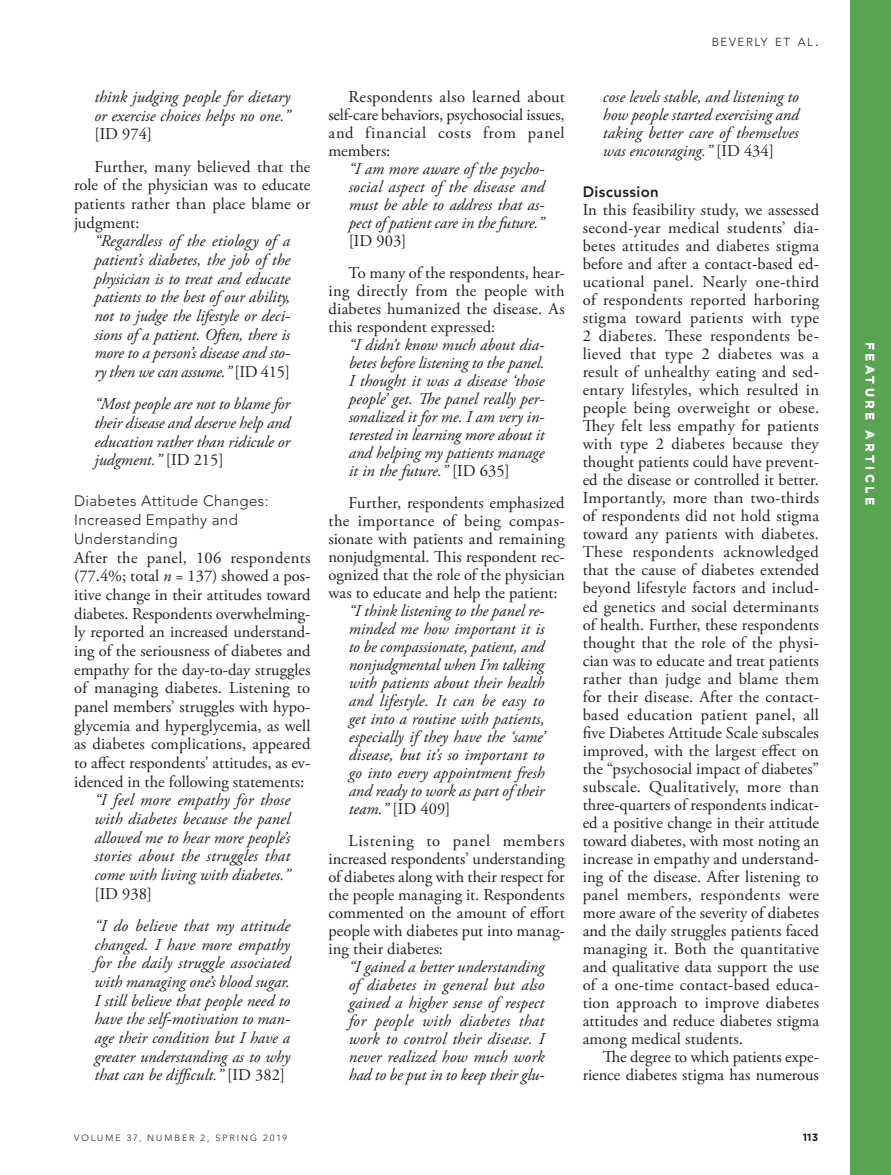
<style>
.page{position:relative;width:891px;height:1175px;background:#fff}
.page>*{position:absolute;margin:0;border:0;box-sizing:border-box;transform-origin:0 0}
.BODY_-_1st_PARA{font:16.5px/18px "Adobe Garamond Pro";color:#231f20;text-align:justify}
.Indented_Italic{font:italic 16.5px/18px "Adobe Garamond Pro";color:#231f20;text-align:justify}
.BODY_-_2nd_PARA{font:16.5px/18px "Adobe Garamond Pro";letter-spacing:.005em;color:#231f20;text-align:justify}
.H3_-_LIGHT{font:300 15px/18.6px "Avenir LT Std";letter-spacing:.025em;color:#231f20}
.H1_-_BOLD{font:800 15px "Avenir LT Std";letter-spacing:.025em;color:#231f20}
.t1{font:700 12px "Gotham";letter-spacing:.28em;color:#fff}
.t2{font:300 11.55px "Avenir LT Std";letter-spacing:.145em;color:#231f20}
.t3{font:700 10.5px "Gotham";color:#231f20}
.t4{font:300 9px "Avenir LT Std";letter-spacing:.215em;color:#231f20}
.s1{font-style:normal}
.s2{font-style:italic}
.s3{font-size:16.5px}
</style>
<div class="page">
<div style="left:850px;top:0;width:41px;height:1174px;background:#57a453"></div>
<p class="Indented_Italic" style="left:94px;top:88px;width:197px;line-height:18.6px">think judging people for dietary or exercise choices helps no one.” <span class="s1">[ID 974]</span></p>
<p class="BODY_-_2nd_PARA" style="left:74px;top:158px;width:238px;line-height:18.6px;text-indent:20px">Further, many believed that the role of the physician was to educate patients rather than place blame or judgment:</p>
<p class="Indented_Italic" style="left:94px;top:232px;width:197px;line-height:18.6px">“Regardless of the etiology of a patient’s diabetes, the job of the physician is to treat and educate patients to the best of our ability, not to judge the lifestyle or deci&shy;sions of a patient. Often, there is more to a person’s disease and sto&shy;ry then we can assume.” <span class="s1">[ID 415]</span></p>
<p class="Indented_Italic" style="left:94px;top:395px;width:197px;line-height:18.6px">“Most people are not to blame for their disease and deserve help and education rather than ridicule or judgment.” <span class="s1">[ID 215]</span></p>
<p class="H3_-_LIGHT" style="left:74px;top:492px;width:196px">Diabetes Attitude Changes:<br>Increased Empathy and<br>Understanding</p>
<p class="BODY_-_1st_PARA" style="left:74px;top:548px;width:238px;line-height:18.6px">After the panel, 106 respondents (77.4%; total <span class="s2">n</span> = 137) showed a pos&shy;itive change in their attitudes toward diabetes. Respondents overwhelming&shy;ly reported an increased understand&shy;ing of the seriousness of diabetes and empathy for the day-to-day struggles of managing diabetes. Listening to panel members’ struggles with hypo&shy;glycemia and hyperglycemia, as well as diabetes complications, appeared to affect respondents’ attitudes, as ev&shy;idenced in the following statements:</p>
<p class="Indented_Italic" style="left:94px;top:791px;width:197px;line-height:18.6px">“I feel more empathy for those with diabetes because the panel allowed me to hear more people’s stories about the struggles that come with living with diabetes.” <span class="s1">[ID 938]</span></p>
<p class="Indented_Italic" style="left:94px;top:917px;width:197px;line-height:18.6px">“I do believe that my attitude changed. I have more empathy for the daily struggle associated with managing one’s blood sugar.<br>I still believe that people need to have the self-motivation to man&shy;age their condition but I have a greater understanding as to why that can be difficult.” <span class="s1">[ID 382]</span></p>
<p class="t2" style="left:712px;top:35px;width:109px">BEVERLY ET AL<span class="s3">.</span></p>
<p class="BODY_-_2nd_PARA" style="left:328px;top:88px;width:238px;text-indent:20px">Respondents also learned about self-care behaviors, psychosocial issues, and financial costs from panel members:</p>
<p class="Indented_Italic" style="left:349px;top:160px;width:197px">“I am more aware of the psycho&shy;social aspect of the disease and must be able to address that as&shy;pect of patient care in the future.” <span class="s1">[ID 903]</span></p>
<p class="BODY_-_2nd_PARA" style="left:328px;top:264px;width:238px;text-indent:20px">To many of the respondents, hear&shy;ing directly from the people with diabetes humanized the disease. As this respondent expressed:</p>
<p class="Indented_Italic" style="left:349px;top:336px;width:197px">“I didn’t know much about dia&shy;betes before listening to the panel.<br>I thought it was a disease ‘those people’ get. The panel really per&shy;sonalized it for me. I am very in&shy;terested in learning more about it and helping my patients manage it in the future.” <span class="s1">[ID 635]</span></p>
<p class="BODY_-_2nd_PARA" style="left:328px;top:494px;width:238px;text-indent:20px">Further, respondents emphasized the importance of being compas&shy;sionate with patients and remaining nonjudgmental. This respondent rec&shy;ognized that the role of the physician was to educate and help the patient:</p>
<p class="Indented_Italic" style="left:349px;top:602px;width:197px">“I think listening to the panel re&shy;minded me how important it is to be compassionate, patient, and nonjudgmental when I’m talking with patients about their health and lifestyle. It can be easy to get into a routine with patients, especially if they have the ‘same’ disease, but it’s so important to go into every appointment fresh and ready to work as part of their team.” <span class="s1">[ID 409]</span></p>
<p class="BODY_-_2nd_PARA" style="left:328px;top:832px;width:238px;text-indent:20px">Listening to panel members increased respondents’ understanding of diabetes along with their respect for the people managing it. Respondents commented on the amount of effort people with diabetes put into manag&shy;ing their diabetes:</p>
<p class="Indented_Italic" style="left:349px;top:958px;width:197px">“I gained a better understanding of diabetes in general but also gained a higher sense of respect for people with diabetes that work to control their disease. I never realized how much work had to be put in to keep their glu-</p>
<p class="Indented_Italic" style="left:603px;top:88px;width:197px">cose levels stable, and listening to how people started exercising and taking better care of themselves was encouraging.” <span class="s1">[ID 434]</span></p>
<p class="H1_-_BOLD" style="left:583px;top:182px;width:78px">Discussion</p>
<p class="BODY_-_1st_PARA" style="left:583px;top:201px;width:238px">In this feasibility study, we assessed second-year medical students’ dia&shy;betes attitudes and diabetes stigma before and after a contact-based ed&shy;ucational panel. Nearly one-third of respondents reported harboring stigma toward patients with type 2 diabetes. These respondents be&shy;lieved that type 2 diabetes was a result of unhealthy eating and sed&shy;entary lifestyles, which resulted in people being overweight or obese.<br>They felt less empathy for patients with type 2 diabetes because they thought patients could have prevent&shy;ed the disease or controlled it better.<br>Importantly, more than two-thirds of respondents did not hold stigma toward any patients with diabetes.<br>These respondents acknowledged that the cause of diabetes extended beyond lifestyle factors and includ&shy;ed genetics and social determinants of health. Further, these respondents thought that the role of the physi&shy;cian was to educate and treat patients rather than judge and blame them for their disease. After the contact&shy;based education patient panel, all five Diabetes Attitude Scale subscales improved, with the largest effect on the “psychosocial impact of diabetes” subscale. Qualitatively, more than three-quarters of respondents indicat&shy;ed a positive change in their attitude toward diabetes, with most noting an increase in empathy and understand&shy;ing of the disease. After listening to panel members, respondents were more aware of the severity of diabetes and the daily struggles patients faced managing it. Both the quantitative and qualitative data support the use of a one-time contact-based educa&shy;tion approach to improve diabetes attitudes and reduce diabetes stigma among medical students.</p>
<p class="BODY_-_2nd_PARA" style="left:583px;top:1048px;width:238px;text-align:right">The degree to which patients expe&shy;rience diabetes stigma has numerous</p>
<p class="t4" style="left:74px;top:1132px;width:215px">VOLUME 37, NUMBER 2, SPRING 2019</p>
<p class="t3" style="left:803px;top:1130px;width:17px">113</p>
<p class="t1" style="left:878px;top:342px;width:164px;rotate:90deg">FEATURE ARTICLE</p>
</div>
